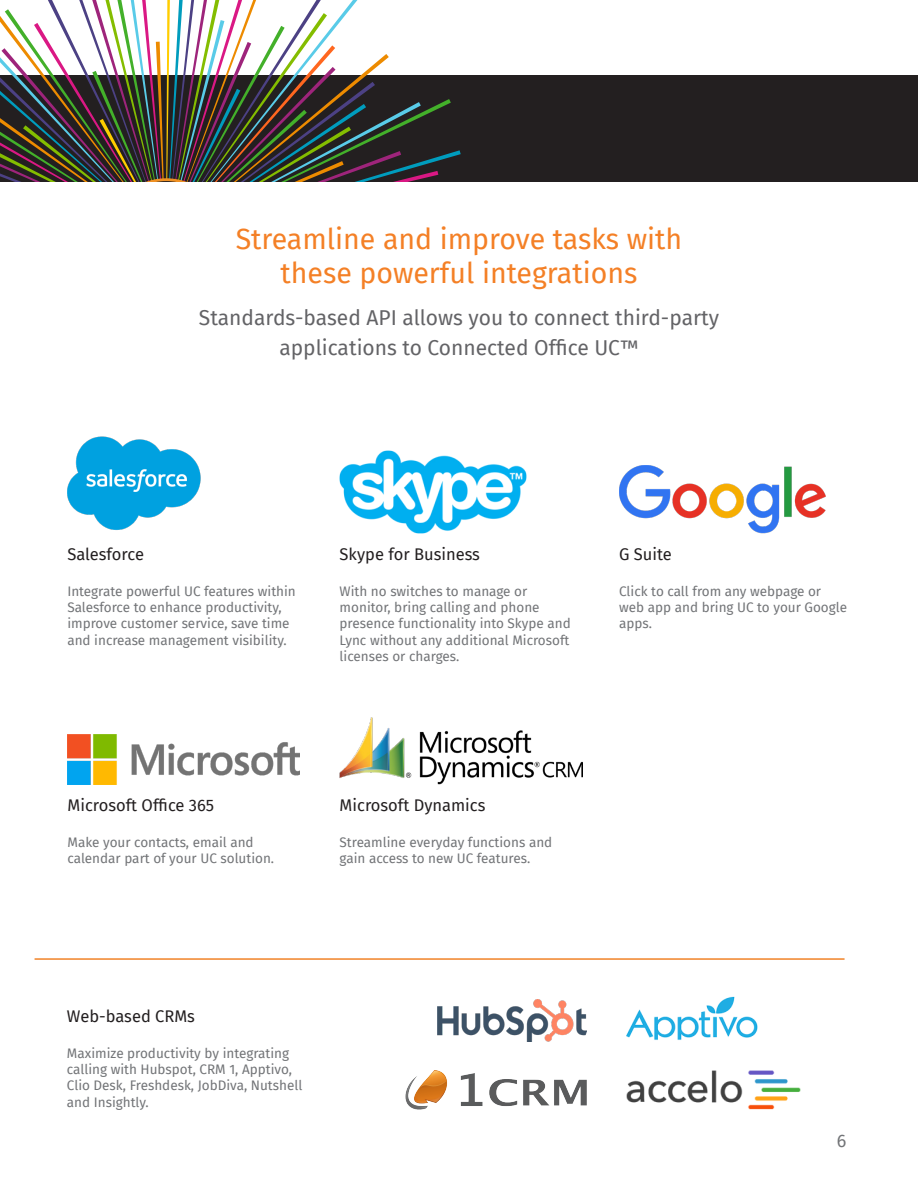
<style>
.page{position:relative;width:918px;height:1188px;background:#fff}
.page>*{position:absolute;margin:0;border:0;box-sizing:border-box;transform-origin:0 0}
.Body_Copy_9_13{font:28.5px "Fira Sans";color:#f48026}
.Body_Copy_9_13-2{font:21px/30px "Fira Sans";color:#636366;text-align:center}
.t1{font:18px "Fira Sans";color:#727477}
.t2{font:16.5px "Fira Sans";color:#231f20}
.t3{font:13.5px/16.2px "Fira Sans";color:#727477}
</style>
<div class="page">
<div style="left:0;top:75px;width:918px;height:106px;background:#231f20"></div>
<svg style="left:0;top:0;width:461px;height:181px"></svg>
<img style="left:67px;top:436px;width:134px;height:94px">
<img style="left:340px;top:450px;width:187px;height:83px">
<img style="left:619px;top:465px;width:206px;height:68px">
<img style="left:68px;top:735px;width:232px;height:49px">
<img style="left:340px;top:717px;width:243px;height:67px">
<hr style="left:35px;top:958px;width:810px;height:2px;background:#f18328">
<img style="left:438px;top:1000px;width:148px;height:42px">
<img style="left:627px;top:996px;width:131px;height:44px">
<img style="left:406px;top:1070px;width:180px;height:40px">
<img style="left:627px;top:1070px;width:173px;height:40px">
<p class="Body_Copy_9_13" style="left:236px;top:218px;width:448px">Streamline and improve tasks with</p>
<p class="Body_Copy_9_13" style="left:281px;top:251px;width:358px">these powerful integrations</p>
<p class="Body_Copy_9_13-2" style="left:199px;top:302px;width:522px">Standards-based API allows you to connect third-party applications to Connected Office UC™</p>
<p class="t2" style="left:67px;top:542px;width:78px">Salesforce</p>
<p class="t3" style="left:67px;top:583px;width:230px">Integrate powerful UC features within</p>
<p class="t3" style="left:67px;top:599px;width:216px">Salesforce to enhance productivity,</p>
<p class="t3" style="left:67px;top:615px;width:224px">improve customer service, save time and increase management visibility.</p>
<p class="t2" style="left:340px;top:542px;width:142px">Skype for Business</p>
<p class="t3" style="left:340px;top:583px;width:233px">With no switches to manage or monitor, bring calling and phone presence functionality into Skype and<br>Lync without any additional Microsoft licenses or charges.</p>
<p class="t2" style="left:619px;top:542px;width:54px">G Suite</p>
<p class="t3" style="left:619px;top:583px;width:229px">Click to call from any webpage or web app and bring UC to your Google apps.</p>
<p class="t2" style="left:68px;top:793px;width:148px">Microsoft Office 365</p>
<p class="t3" style="left:68px;top:834px;width:208px">Make your contacts, email and calendar part of your UC solution.</p>
<p class="t2" style="left:340px;top:793px;width:147px">Microsoft Dynamics</p>
<p class="t3" style="left:340px;top:834px;width:214px">Streamline everyday functions and gain access to new UC features.</p>
<p class="t2" style="left:67px;top:1004px;width:130px">Web-based CRMs</p>
<p class="t3" style="left:67px;top:1045px;width:224px">Maximize productivity by integrating</p>
<p class="t3" style="left:67px;top:1061px;width:237px">calling with Hubspot, CRM 1, Apptivo,<br>Clio Desk, Freshdesk, JobDiva, Nutshell and Insightly.</p>
<p class="t1" style="left:837px;top:1127px;width:11px">6</p>
</div>
